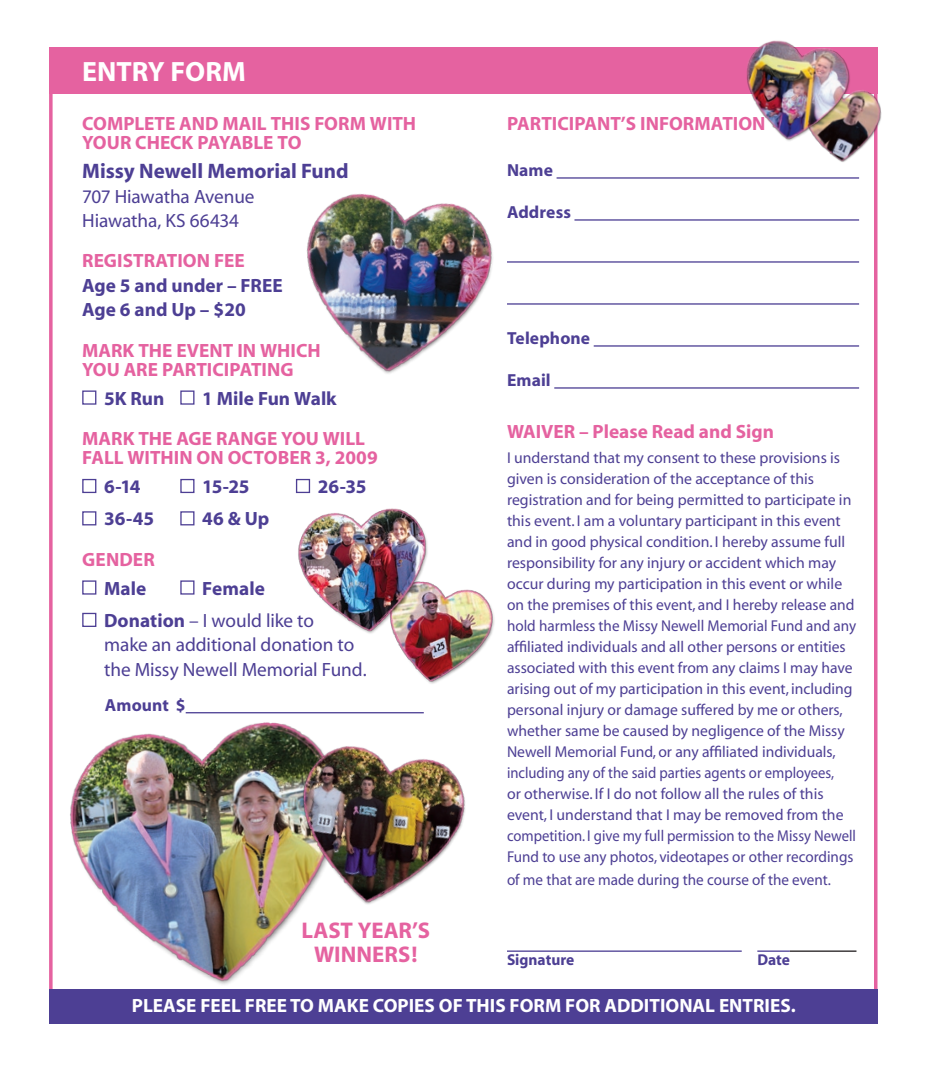
<style>
.page{position:relative;width:925px;height:1071px;background:#fff}
.page>*{position:absolute;margin:0;border:0;box-sizing:border-box;transform-origin:0 0}
.t1{font:700 28px "Myriad";color:#fff}
.t2{font:700 22.75px/23.6px "Myriad";color:#e562a0;text-align:center}
.t3{font:700 21px "Myriad";color:#4d3f94}
.t4{font:700 19.25px/19.2px "Myriad";color:#e562a0}
.t5{font:700 19.25px/24.5px "Myriad";letter-spacing:-.005em;color:#4d3f94}
.t6{font:19.25px/24.5px "Myriad";letter-spacing:-.005em;color:#4d3f94}
.t7{font:700 19.25px "Myriad";color:#fff}
.t8{font:700 17.5px "Myriad";letter-spacing:.01em;color:#4d3f94}
.t9{font:15.75px/21px "Myriad";color:#4d3f94}
.t10{font:15.75px "Myriad";color:#4d3f94;scale:.96 1}
.t11{font:700 15.75px "Myriad";color:#4d3f94}
.s1{font-weight:400}
</style>
<div class="page">
<hr style="left:507px;top:951px;width:234px;height:1px;background:#4d3f94">
<hr style="left:757px;top:951px;width:32px;height:1px;background:#4d3f94">
<hr style="left:789px;top:951px;width:67px;height:1px;background:#231f20">
<hr style="left:556px;top:177px;width:302px;height:2px;background:#4d3f94">
<hr style="left:574px;top:219px;width:284px;height:2px;background:#4d3f94">
<hr style="left:507px;top:261px;width:351px;height:2px;background:#4d3f94">
<hr style="left:507px;top:303px;width:351px;height:2px;background:#4d3f94">
<hr style="left:593px;top:345px;width:265px;height:2px;background:#4d3f94">
<hr style="left:554px;top:387px;width:304px;height:2px;background:#4d3f94">
<hr style="left:186px;top:712px;width:237px;height:1px;background:#4d3f94">
<div style="left:82px;top:390px;width:14px;height:15px;border:1px solid #4d3f94"></div>
<div style="left:180px;top:390px;width:14px;height:15px;border:1px solid #4d3f94"></div>
<div style="left:82px;top:479px;width:14px;height:14px;border:1px solid #4d3f94"></div>
<div style="left:180px;top:479px;width:14px;height:14px;border:1px solid #4d3f94"></div>
<div style="left:296px;top:479px;width:14px;height:14px;border:1px solid #4d3f94"></div>
<div style="left:82px;top:511px;width:14px;height:14px;border:1px solid #4d3f94"></div>
<div style="left:180px;top:511px;width:14px;height:14px;border:1px solid #4d3f94"></div>
<div style="left:82px;top:580px;width:14px;height:15px;border:1px solid #4d3f94"></div>
<div style="left:180px;top:580px;width:14px;height:15px;border:1px solid #4d3f94"></div>
<div style="left:82px;top:613px;width:14px;height:14px;border:1px solid #4d3f94"></div>
<div style="left:49px;top:47px;width:828px;height:46px;background:#e562a0"></div>
<div style="left:49px;top:989px;width:828px;height:35px;background:#4d3f94"></div>
<img style="left:295px;top:480px;width:200px;height:204px">
<img style="left:306px;top:194px;width:205px;height:180px">
<img style="left:49px;top:681px;width:354px;height:308px">
<img style="left:272px;top:737px;width:193px;height:191px">
<img style="left:837px;top:103px;width:45px;height:70px">
<img style="left:717px;top:40px;width:162px;height:119px">
<h1 class="t1" style="left:82px;top:57px;width:162px">ENTRY FORM</h1>
<p class="t4" style="left:82px;top:114px;width:335px;text-indent:52px">LETE AND MAIL THIS FORM WITH<br>YOUR CHECK PAYABLE TO</p>
<h3 class="t3" style="left:82px;top:160px;width:268px">MISSY NEWELL MEMORIAL FUND</h3>
<p class="t6" style="left:82px;top:185px;width:174px">707 Hiawatha Avenue<br>Hiawatha, KS 66434</p>
<p class="t4" style="left:82px;top:252px;width:164px">REGISTRATION FEE</p>
<p class="t5" style="left:82px;top:274px;width:170px">AGE 5 AND UNDER – FREE<br>AGE 6 AND UP – $20</p>
<p class="t4" style="left:82px;top:341px;width:240px">MARK THE EVENT IN WHICH<br>YOU ARE PARTICIPATING</p>
<p class="t5" style="left:104px;top:387px;width:62px">5K RUN</p>
<p class="t5" style="left:202px;top:387px;width:136px">1 MILE FUN WALK</p>
<p class="t4" style="left:82px;top:430px;width:297px">MARK THE AGE RANGE YOU WILL<br>FALL WITHIN ON OCTOBER 3, 2009</p>
<p class="t5" style="left:104px;top:475px;width:38px">6-14</p>
<p class="t5" style="left:202px;top:475px;width:49px">15-25</p>
<p class="t5" style="left:318px;top:475px;width:50px">26-35</p>
<p class="t5" style="left:104px;top:507px;width:51px">36-45</p>
<p class="t5" style="left:202px;top:507px;width:69px">46 &amp; UP</p>
<p class="t4" style="left:82px;top:550px;width:74px">GENDER</p>
<p class="t5" style="left:104px;top:577px;width:44px">MALE</p>
<p class="t4" style="left:82px;top:114px;width:14px">COMP</p>
<p class="t5" style="left:104px;top:573px;width:211px;line-height:32.4px;text-indent:98px">FEMALE<br>DONATION <span class="s1">– I would like to</span></p>
<p class="t6" style="left:104px;top:634px;width:264px">make an additional donation to the Missy Newell Memorial Fund.</p>
<p class="t8" style="left:82px;top:696px;width:105px">AMOUNT $</p>
<h2 class="t2" style="left:301px;top:919px;width:127px">LAST YEAR’S<br>WINNERS!</h2>
<p class="t4" style="left:507px;top:114px;width:260px">PARTICIPANT’S INFORMATION</p>
<p class="t8" style="left:507px;top:161px;width:47px">NAME</p>
<p class="t8" style="left:507px;top:203px;width:65px">ADDRESS</p>
<p class="t8" style="left:507px;top:329px;width:85px">TELEPHONE</p>
<p class="t8" style="left:507px;top:371px;width:45px">EMAIL</p>
<p class="t4" style="left:507px;top:422px;width:268px">WAIVER – PLEASE READ AND SIGN</p>
<p class="t9" style="left:507px;top:448px;width:350px">I understand that my consent to these provisions is given is consideration of the acceptance of this registration and for being permitted to participate in this event. I am a voluntary participant in this event and in good physical condition. I hereby assume full responsibility for any injury or accident which may occur during my participation in this event or while on the premises of this event, and I hereby release and hold harmless the Missy Newell Memorial Fund and any affiliated individuals and all other persons or entities associated with this event from any claims I may have arising out of my participation in this event, including personal injury or damage suffered by me or others, whether same be caused by negligence of the Missy Newell Memorial Fund, or any affiliated individuals, including any of the said parties agents or employees,<br>or otherwise. If I do not follow all the rules of this event, I understand that I may be removed from the competition. I give my full permission to the Missy Newell Fund to use any photos, videotapes or other recordings</p>
<p class="t10" style="left:507px;top:872px;width:339px">of me that are made during the course of the event.</p>
<p class="t11" style="left:507px;top:952px;width:69px">SIGNATURE</p>
<p class="t11" style="left:757px;top:952px;width:34px">DATE</p>
<p class="t7" style="left:132px;top:996px;width:665px">PLEASE FEEL FREE TO MAKE COPIES OF THIS FORM FOR ADDITIONAL ENTRIES.</p>
</div>
